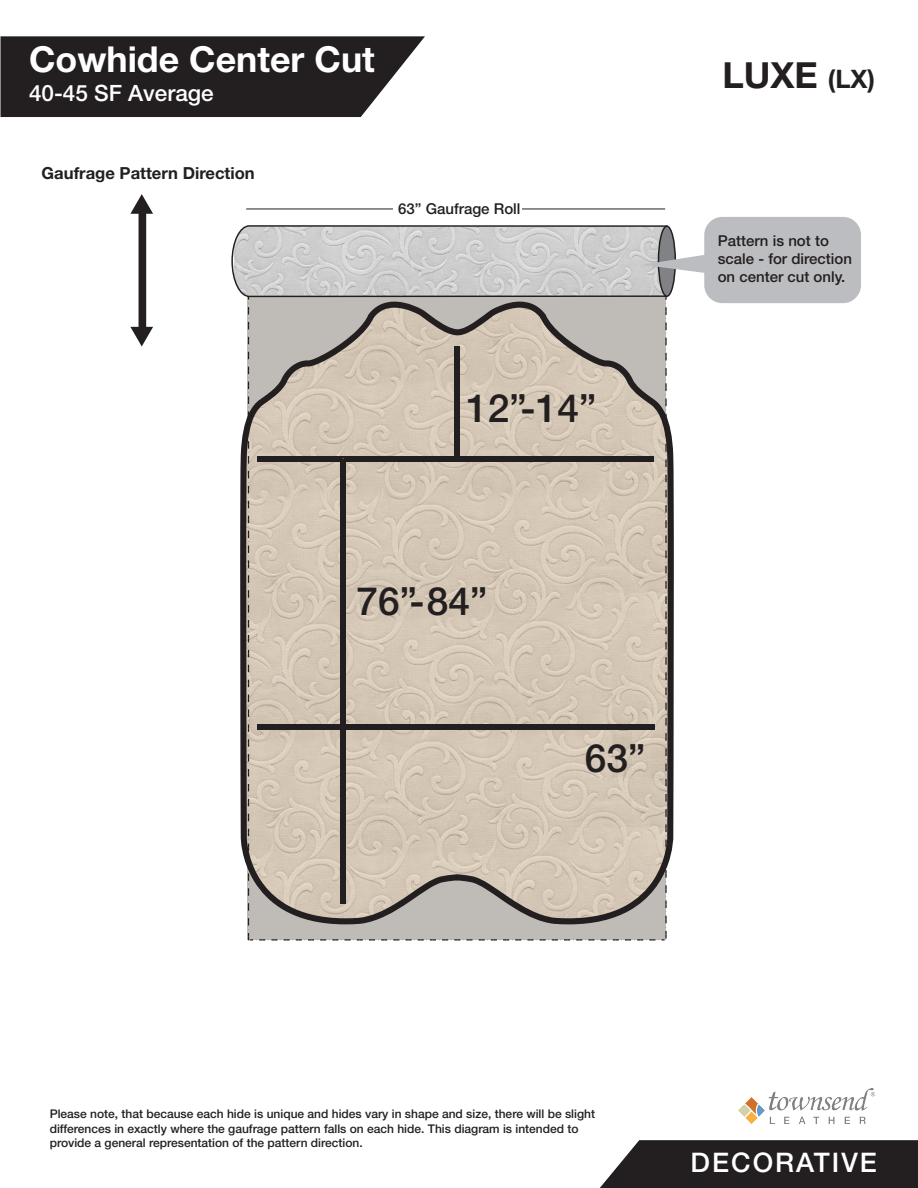
<style>
.page{position:relative;width:918px;height:1188px;background:#fff}
.page>*{position:absolute;margin:0;border:0;box-sizing:border-box;transform-origin:0 0}
.t1{font:500 39px "Helvetica Neue LT Pro";color:#231f20}
.t2{font:700 36px "Helvetica Neue LT Pro";color:#231f20}
.t3{font:700 35.7px "Helvetica Neue LT Pro";color:#fff}
.t4{font:500 27px "Helvetica Neue LT Pro";letter-spacing:.075em;color:#fff}
.t5{font:500 22.5px "Helvetica Neue LT Pro";color:#fff}
.t6{font:700 16.65px "Helvetica Neue LT Pro";color:#231f20}
.t7{font:500 15px/18px "Helvetica Neue LT Pro";color:#231f20}
.t8{font:500 12px/14.4px "Helvetica Neue LT Pro";color:#231f20}
.s1{font-size:25.5px}
</style>
<div class="page">
<hr style="left:246px;top:209px;width:419px;height:1px;background:#231f20">
<div style="left:393px;top:201px;width:129px;height:17px;background:#fff"></div>
<svg style="left:130px;top:194px;width:23px;height:20px"></svg>
<div style="left:139px;top:210px;width:7px;height:120px;background:#231f20"></div>
<svg style="left:130px;top:327px;width:23px;height:20px"></svg>
<svg style="left:600px;top:1140px;width:318px;height:48px;background:#312e2f"></svg>
<img style="left:739px;top:1088px;width:136px;height:36px">
<svg style="left:0;top:36px;width:425px;height:81px;background:#343131"></svg>
<div style="left:704px;top:217px;width:157px;height:86px;background:#bcbdc0;border-radius:18px"></div>
<svg style="left:231px;top:224px;width:488px;height:717px;background:#cbc2b7"></svg>
<h3 class="t3" style="left:29px;top:37px;width:347px">Cowhide Center Cut</h3>
<h3 class="t5" style="left:29px;top:79px;width:186px">40-45 SF Average</h3>
<h3 class="t6" style="left:42px;top:163px;width:215px">Gaufrage Pattern Direction</h3>
<p class="t7" style="left:398px;top:200px;width:124px">63” Gaufrage Roll</p>
<h1 class="t1" style="left:466px;top:384px;width:132px">12”-14”</h1>
<h1 class="t1" style="left:356px;top:578px;width:133px">76”-84”</h1>
<h1 class="t1" style="left:585px;top:734px;width:62px">63”</h1>
<h2 class="t2" style="left:723px;top:53px;width:154px">LUXE <span class="s1">(LX)</span></h2>
<p class="t7" style="left:718px;top:231px;width:136px">Pattern is not to scale - for direction on center cut only.</p>
<p class="t8" style="left:50px;top:1107px;width:547px">Please note, that because each hide is unique and hides vary in shape and size, there will be slight differences in exactly where the gaufrage pattern falls on each hide. This diagram is intended to provide a general representation of the pattern direction.</p>
<h3 class="t4" style="left:691px;top:1146px;width:188px">DECORATIVE</h3>
</div>
